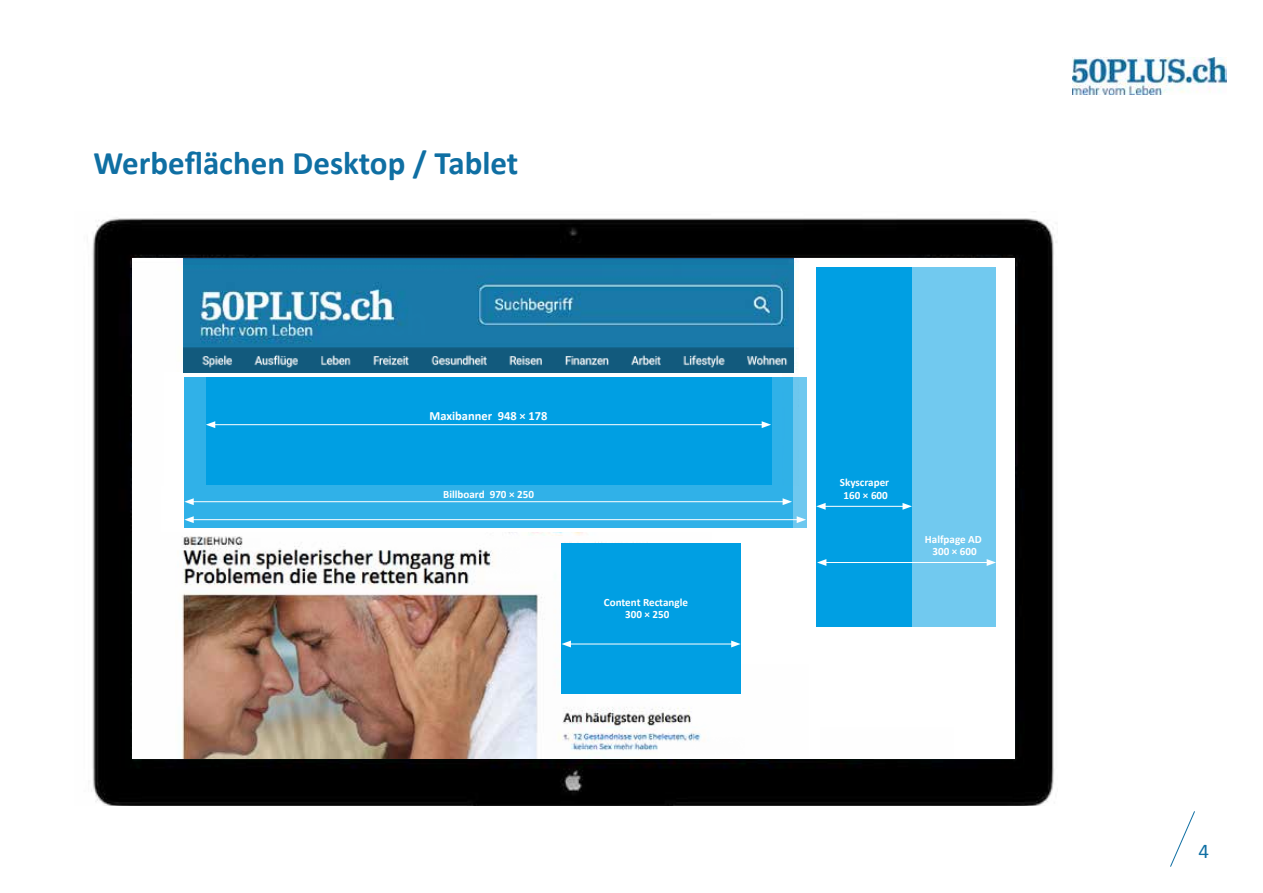
<style>
.page{position:relative;width:1263px;height:893px;background:#fff}
.page>*{position:absolute;margin:0;border:0;box-sizing:border-box;transform-origin:0 0}
.t1{font:700 33px "Calibri";color:#0f6fa3}
.t2{font:21px "Calibri";color:#0f6fa3}
.t3{font:700 12.45px "Calibri";color:#fff}
.t4{font:700 11.1px/12.5px "Calibri";color:#fff;text-align:center}
</style>
<div class="page">
<svg style="left:1170px;top:811px;width:25px;height:56px"></svg>
<img style="left:1072px;top:58px;width:154px;height:36px">
<img style="left:91px;top:217px;width:966px;height:588px">
<div style="left:133px;top:258px;width:881px;height:500px;background:#fff"></div>
<svg style="left:816px;top:268px;width:180px;height:359px;fill:#009fe3"></svg>
<hr style="left:823px;top:506px;width:82px;height:1px;background:#fff">
<svg style="left:816px;top:503px;width:10px;height:7px"></svg>
<svg style="left:902px;top:503px;width:10px;height:7px"></svg>
<hr style="left:824px;top:562px;width:165px;height:1px;background:#fff">
<svg style="left:817px;top:559px;width:9px;height:7px"></svg>
<svg style="left:987px;top:559px;width:9px;height:7px"></svg>
<svg style="left:184px;top:377px;width:622px;height:151px;fill:#30b1e8"></svg>
<div style="left:206px;top:377px;width:566px;height:107px;background:#009fe3"></div>
<hr style="left:191px;top:519px;width:608px;height:1px;background:#fff">
<svg style="left:184px;top:516px;width:10px;height:7px"></svg>
<svg style="left:797px;top:516px;width:9px;height:7px"></svg>
<hr style="left:191px;top:501px;width:594px;height:1px;background:#fff">
<svg style="left:184px;top:498px;width:10px;height:7px"></svg>
<svg style="left:783px;top:498px;width:9px;height:7px"></svg>
<hr style="left:213px;top:424px;width:551px;height:1px;background:#fff">
<svg style="left:206px;top:421px;width:9px;height:7px"></svg>
<svg style="left:762px;top:421px;width:9px;height:7px"></svg>
<img style="left:176px;top:536px;width:632px;height:223px">
<div style="left:712px;top:531px;width:101px;height:132px;background:#fff"></div>
<div style="left:561px;top:543px;width:180px;height:151px;background:#009fe3"></div>
<hr style="left:568px;top:644px;width:165px;height:1px;background:#fff">
<svg style="left:561px;top:641px;width:10px;height:6px"></svg>
<svg style="left:731px;top:641px;width:10px;height:6px"></svg>
<img style="left:184px;top:258px;width:610px;height:115px">
<h1 class="t1" style="left:94px;top:142px;width:426px">Werbeflächen Desktop / Tablet</h1>
<p class="t3" style="left:429px;top:408px;width:120px">Maxibanner 948 × 178</p>
<p class="t4" style="left:443px;top:488px;width:92px">Billboard 970 × 250</p>
<p class="t4" style="left:604px;top:596px;width:86px">Content Rectangle<br>300 × 250</p>
<p class="t4" style="left:840px;top:476px;width:51px">Skyscraper<br>160 × 600</p>
<p class="t4" style="left:925px;top:533px;width:59px">Halfpage AD<br>300 × 600</p>
<h2 class="t2" style="left:1198px;top:838px;width:12px">4</h2>
</div>
